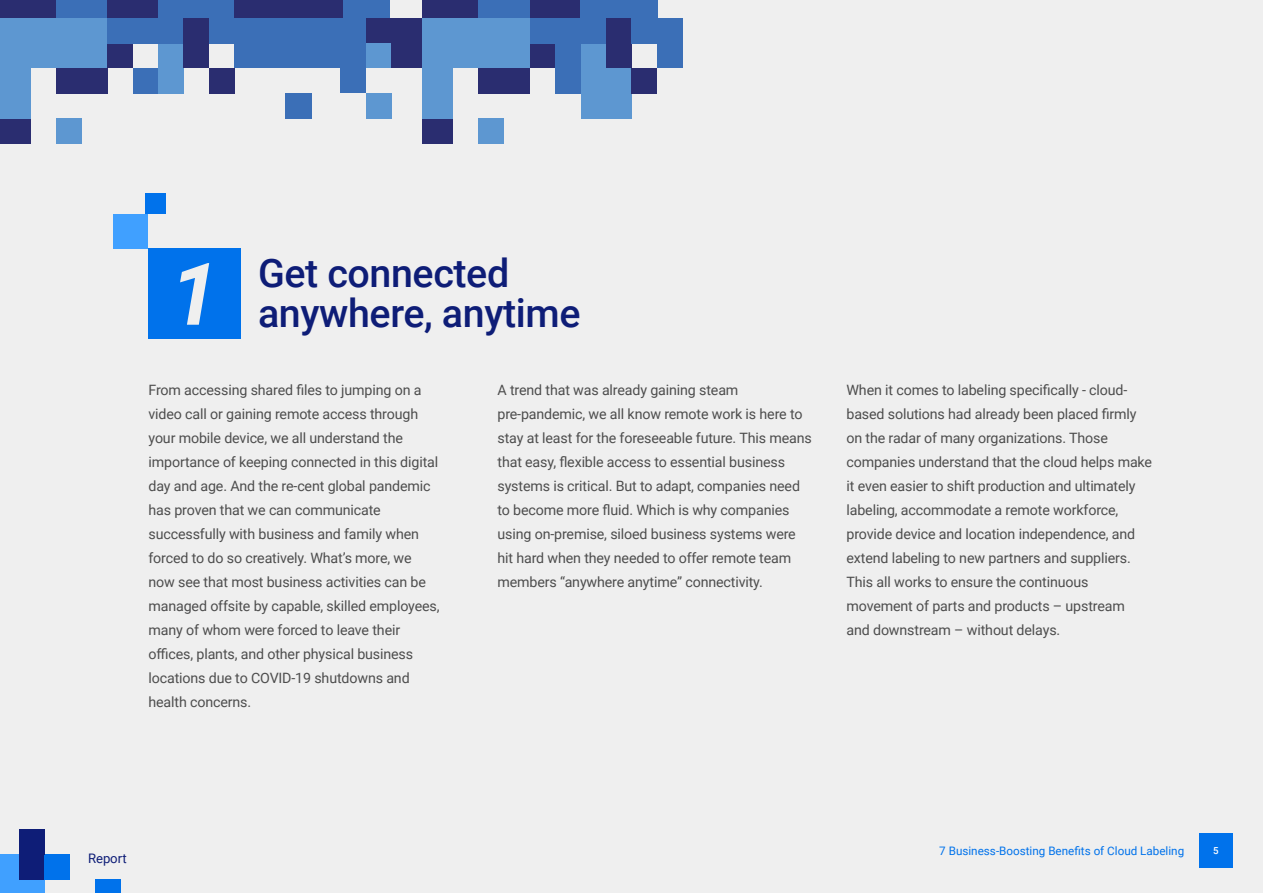
<style>
.page{position:relative;width:1263px;height:893px;background:#efefef}
.page>*{position:absolute;margin:0;border:0;box-sizing:border-box;transform-origin:0 0}
.t1{font:500 39.45px/39.5px "Roboto";letter-spacing:-.01em;color:#0e1d77}
.t2{font:14.25px/24px "Roboto";letter-spacing:-.01em;color:#4d4d4d}
.t3{font:13.2px "Roboto";letter-spacing:-.005em;color:#0e1d77}
.t4{font:11.7px "Roboto";color:#0072eb}
.t5{font:500 9.6px "Roboto";color:#fff}
</style>
<div class="page">
<div style="left:1199px;top:833px;width:34px;height:35px;background:#0072eb"></div>
<div style="left:0;top:119px;width:31px;height:25px;background:#2a2d70"></div>
<div style="left:56px;top:119px;width:26px;height:25px;background:#5d97d1"></div>
<div style="left:0;top:93px;width:31px;height:26px;background:#5d97d1"></div>
<div style="left:366px;top:93px;width:26px;height:25px;background:#5d97d1"></div>
<div style="left:285px;top:93px;width:27px;height:26px;background:#3b6fb7"></div>
<div style="left:0;top:68px;width:31px;height:25px;background:#5d97d1"></div>
<div style="left:56px;top:68px;width:26px;height:25px;background:#2a2d70"></div>
<div style="left:82px;top:68px;width:25px;height:25px;background:#2a2d70"></div>
<div style="left:133px;top:68px;width:25px;height:25px;background:#3b6fb7"></div>
<div style="left:340px;top:68px;width:26px;height:25px;background:#3b6fb7"></div>
<div style="left:158px;top:68px;width:26px;height:25px;background:#5d97d1"></div>
<div style="left:209px;top:68px;width:25px;height:25px;background:#2a2d70"></div>
<div style="left:0;top:43px;width:31px;height:25px;background:#5d97d1"></div>
<div style="left:31px;top:43px;width:25px;height:25px;background:#5d97d1"></div>
<div style="left:56px;top:43px;width:26px;height:25px;background:#5d97d1"></div>
<div style="left:82px;top:43px;width:25px;height:25px;background:#5d97d1"></div>
<div style="left:107px;top:43px;width:26px;height:25px;background:#2a2d70"></div>
<div style="left:315px;top:43px;width:25px;height:25px;background:#3b6fb7"></div>
<div style="left:340px;top:43px;width:26px;height:25px;background:#3b6fb7"></div>
<div style="left:158px;top:43px;width:26px;height:25px;background:#5d97d1"></div>
<div style="left:366px;top:42px;width:26px;height:26px;background:#5d97d1"></div>
<div style="left:183px;top:43px;width:26px;height:25px;background:#2a2d70"></div>
<div style="left:391px;top:43px;width:31px;height:25px;background:#2a2d70"></div>
<div style="left:234px;top:43px;width:26px;height:25px;background:#3b6fb7"></div>
<div style="left:260px;top:43px;width:25px;height:25px;background:#3b6fb7"></div>
<div style="left:285px;top:43px;width:30px;height:25px;background:#3b6fb7"></div>
<div style="left:0;top:18px;width:31px;height:25px;background:#5d97d1"></div>
<div style="left:31px;top:18px;width:25px;height:25px;background:#5d97d1"></div>
<div style="left:56px;top:18px;width:26px;height:25px;background:#5d97d1"></div>
<div style="left:82px;top:18px;width:25px;height:25px;background:#5d97d1"></div>
<div style="left:107px;top:18px;width:26px;height:25px;background:#3b6fb7"></div>
<div style="left:315px;top:18px;width:25px;height:25px;background:#3b6fb7"></div>
<div style="left:133px;top:18px;width:25px;height:25px;background:#3b6fb7"></div>
<div style="left:340px;top:18px;width:26px;height:25px;background:#3b6fb7"></div>
<div style="left:158px;top:18px;width:26px;height:25px;background:#3b6fb7"></div>
<div style="left:366px;top:18px;width:26px;height:24px;background:#2a2d70"></div>
<div style="left:183px;top:18px;width:26px;height:25px;background:#2a2d70"></div>
<div style="left:391px;top:18px;width:31px;height:25px;background:#2a2d70"></div>
<div style="left:209px;top:18px;width:25px;height:25px;background:#3b6fb7"></div>
<div style="left:234px;top:18px;width:26px;height:25px;background:#3b6fb7"></div>
<div style="left:260px;top:18px;width:25px;height:25px;background:#3b6fb7"></div>
<div style="left:285px;top:18px;width:30px;height:25px;background:#3b6fb7"></div>
<div style="left:0;top:0;width:31px;height:18px;background:#2a2d70"></div>
<div style="left:31px;top:0;width:25px;height:18px;background:#2a2d70"></div>
<div style="left:56px;top:0;width:26px;height:18px;background:#3b6fb7"></div>
<div style="left:82px;top:0;width:25px;height:18px;background:#3b6fb7"></div>
<div style="left:107px;top:0;width:26px;height:18px;background:#2a2d70"></div>
<div style="left:315px;top:0;width:25px;height:18px;background:#2a2d70"></div>
<div style="left:133px;top:0;width:25px;height:18px;background:#2a2d70"></div>
<div style="left:340px;top:0;width:26px;height:18px;background:#2a2d70"></div>
<div style="left:158px;top:0;width:77px;height:18px;background:#3b6fb7"></div>
<div style="left:234px;top:0;width:51px;height:18px;background:#2a2d70"></div>
<div style="left:285px;top:0;width:30px;height:18px;background:#2a2d70"></div>
<div style="left:422px;top:119px;width:31px;height:25px;background:#2a2d70"></div>
<div style="left:479px;top:119px;width:25px;height:25px;background:#5d97d1"></div>
<div style="left:422px;top:93px;width:31px;height:26px;background:#5d97d1"></div>
<div style="left:581px;top:93px;width:25px;height:26px;background:#5d97d1"></div>
<div style="left:606px;top:93px;width:25px;height:26px;background:#5d97d1"></div>
<div style="left:422px;top:68px;width:31px;height:25px;background:#5d97d1"></div>
<div style="left:479px;top:68px;width:25px;height:25px;background:#2a2d70"></div>
<div style="left:504px;top:68px;width:26px;height:25px;background:#2a2d70"></div>
<div style="left:555px;top:68px;width:26px;height:25px;background:#3b6fb7"></div>
<div style="left:581px;top:68px;width:25px;height:25px;background:#5d97d1"></div>
<div style="left:606px;top:68px;width:25px;height:25px;background:#5d97d1"></div>
<div style="left:631px;top:68px;width:26px;height:25px;background:#2a2d70"></div>
<div style="left:422px;top:43px;width:31px;height:25px;background:#5d97d1"></div>
<div style="left:453px;top:43px;width:26px;height:25px;background:#5d97d1"></div>
<div style="left:479px;top:43px;width:25px;height:25px;background:#5d97d1"></div>
<div style="left:504px;top:43px;width:26px;height:25px;background:#5d97d1"></div>
<div style="left:530px;top:43px;width:25px;height:25px;background:#2a2d70"></div>
<div style="left:555px;top:43px;width:26px;height:25px;background:#3b6fb7"></div>
<div style="left:581px;top:43px;width:25px;height:25px;background:#5d97d1"></div>
<div style="left:606px;top:43px;width:25px;height:25px;background:#2a2d70"></div>
<div style="left:657px;top:43px;width:25px;height:25px;background:#3b6fb7"></div>
<div style="left:422px;top:18px;width:31px;height:25px;background:#5d97d1"></div>
<div style="left:453px;top:18px;width:26px;height:25px;background:#5d97d1"></div>
<div style="left:479px;top:18px;width:25px;height:25px;background:#5d97d1"></div>
<div style="left:504px;top:18px;width:26px;height:25px;background:#5d97d1"></div>
<div style="left:530px;top:18px;width:25px;height:25px;background:#3b6fb7"></div>
<div style="left:555px;top:18px;width:26px;height:25px;background:#3b6fb7"></div>
<div style="left:581px;top:18px;width:25px;height:25px;background:#3b6fb7"></div>
<div style="left:606px;top:18px;width:25px;height:25px;background:#2a2d70"></div>
<div style="left:631px;top:18px;width:26px;height:25px;background:#3b6fb7"></div>
<div style="left:657px;top:18px;width:25px;height:25px;background:#3b6fb7"></div>
<div style="left:422px;top:0;width:31px;height:18px;background:#2a2d70"></div>
<div style="left:453px;top:0;width:26px;height:18px;background:#2a2d70"></div>
<div style="left:479px;top:0;width:25px;height:18px;background:#3b6fb7"></div>
<div style="left:504px;top:0;width:26px;height:18px;background:#3b6fb7"></div>
<div style="left:530px;top:0;width:25px;height:18px;background:#2a2d70"></div>
<div style="left:555px;top:0;width:26px;height:18px;background:#2a2d70"></div>
<div style="left:580px;top:0;width:78px;height:18px;background:#3b6fb7"></div>
<div style="left:343px;top:0;width:46px;height:18px;background:#3b6fb7"></div>
<div style="left:0;top:855px;width:45px;height:38px;background:#40a0ff"></div>
<div style="left:20px;top:855px;width:25px;height:25px;background:#0e1d77"></div>
<div style="left:45px;top:855px;width:25px;height:25px;background:#0072eb"></div>
<div style="left:96px;top:880px;width:25px;height:13px;background:#0072eb"></div>
<div style="left:20px;top:829px;width:25px;height:26px;background:#0e1d77"></div>
<div style="left:114px;top:214px;width:34px;height:35px;background:#40a0ff"></div>
<div style="left:195px;top:249px;width:23px;height:22px;background:#0072eb"></div>
<div style="left:218px;top:249px;width:23px;height:22px;background:#0072eb"></div>
<div style="left:195px;top:271px;width:23px;height:23px;background:#0072eb"></div>
<div style="left:218px;top:271px;width:23px;height:23px;background:#0072eb"></div>
<div style="left:195px;top:294px;width:23px;height:23px;background:#0072eb"></div>
<div style="left:218px;top:294px;width:23px;height:23px;background:#0072eb"></div>
<div style="left:195px;top:317px;width:23px;height:22px;background:#0072eb"></div>
<div style="left:218px;top:317px;width:23px;height:22px;background:#0072eb"></div>
<div style="left:148px;top:249px;width:23px;height:22px;background:#0072eb"></div>
<div style="left:171px;top:249px;width:24px;height:22px;background:#0072eb"></div>
<div style="left:148px;top:271px;width:23px;height:23px;background:#0072eb"></div>
<div style="left:171px;top:271px;width:24px;height:23px;background:#0072eb"></div>
<div style="left:148px;top:294px;width:23px;height:23px;background:#0072eb"></div>
<div style="left:171px;top:294px;width:24px;height:23px;background:#0072eb"></div>
<div style="left:148px;top:317px;width:23px;height:22px;background:#0072eb"></div>
<div style="left:171px;top:317px;width:24px;height:22px;background:#0072eb"></div>
<div style="left:145px;top:193px;width:21px;height:21px;background:#0072eb"></div>
<svg style="left:180px;top:263px;width:29px;height:62px"></svg>
<h1 class="t1" style="left:258px;top:252px;width:324px">Get connected anywhere, anytime</h1>
<p class="t2" style="left:148px;top:377px;width:293px">From accessing shared files to jumping on a video call or gaining remote access through your mobile device, we all understand the importance of keeping connected in this digital day and age. And the re-cent global pandemic has proven that we can communicate successfully with business and family when forced to do so creatively. What’s more, we now see that most business activities can be managed offsite by capable, skilled employees, many of whom were forced to leave their offices, plants, and other physical business locations due to COVID-19 shutdowns and health concerns.</p>
<p class="t2" style="left:497px;top:377px;width:316px">A trend that was already gaining steam pre-pandemic, we all know remote work is here to stay at least for the foreseeable future. This means that easy, flexible access to essential business systems is critical. But to adapt, companies need to become more fluid. Which is why companies using on-premise, siloed business systems were hit hard when they needed to offer remote team members “anywhere anytime” connectivity.</p>
<p class="t2" style="left:846px;top:377px;width:307px">When it comes to labeling specifically - cloud&shy;based solutions had already been placed firmly on the radar of many organizations. Those companies understand that the cloud helps make it even easier to shift production and ultimately labeling, accommodate a remote workforce, provide device and location independence, and extend labeling to new partners and suppliers.<br>This all works to ensure the continuous movement of parts and products – upstream<br>and downstream – without delays.</p>
<p class="t3" style="left:88px;top:849px;width:40px">Report</p>
<p class="t4" style="left:939px;top:843px;width:246px">7 Business-Boosting Benefits of Cloud Labeling</p>
<p class="t5" style="left:1213px;top:844px;width:7px">5</p>
</div>
